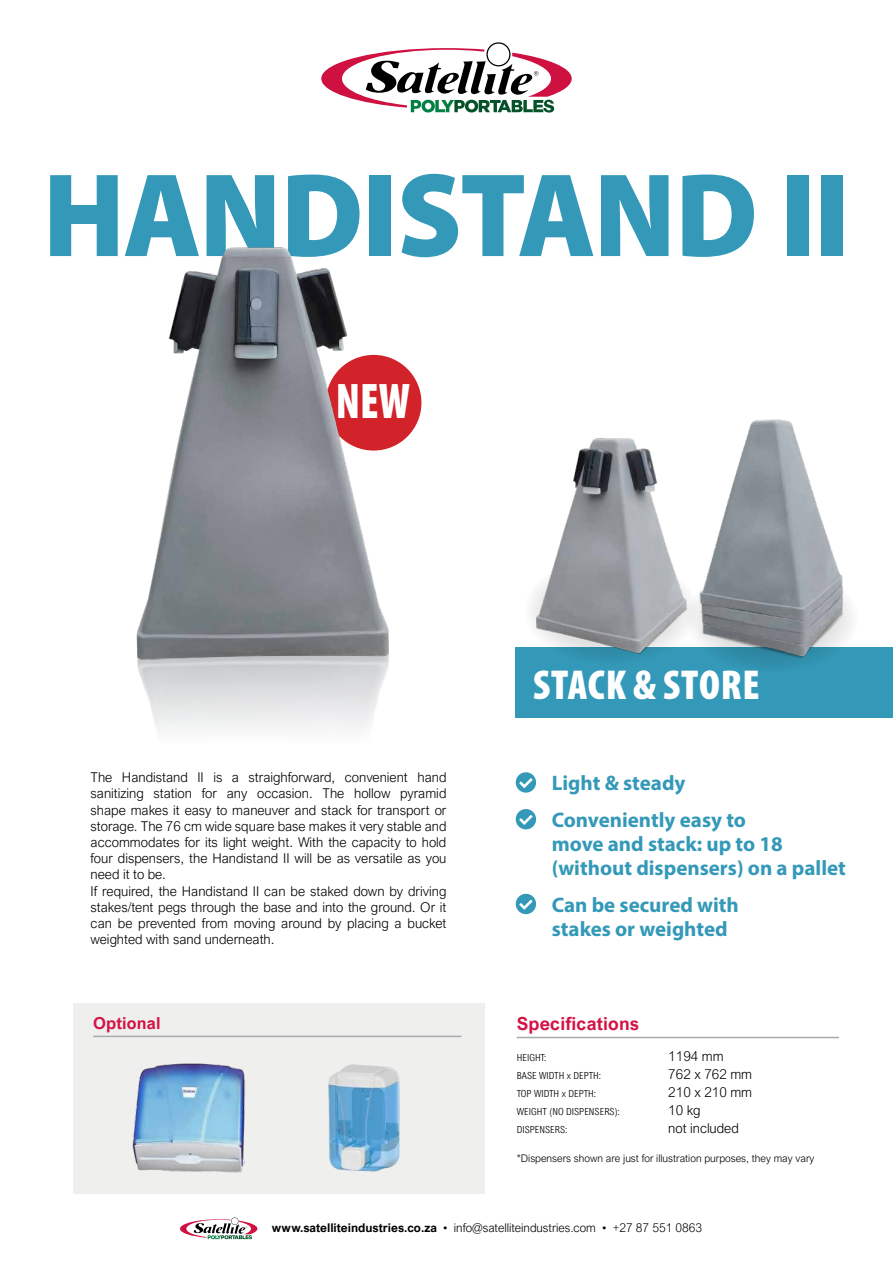
<style>
.page{position:relative;width:893px;height:1263px;background:#fff}
.page>*{position:absolute;margin:0;border:0;box-sizing:border-box;transform-origin:0 0}
.t1{font:900 120px "Myriad Pro";letter-spacing:-.015em;color:#3499b8}
.t2{font:900 condensed 50.4px "Myriad Pro";color:#fff;scale:.9 1}
.t3{font:900 condensed 42px "Myriad Pro";letter-spacing:.02em;color:#fff}
.t4{font:700 21px/24px "Myriad Pro";color:#3499b8}
.t5{font:700 18px "Arial Nova";letter-spacing:.01em;color:#d31245}
.t6{font:700 16.5px "Arial Nova";letter-spacing:.01em;color:#d31245}
.t7{font:300 13.5px/16.2px "Arial Nova";color:#000}
.t8{font:300 12px "Arial Nova";color:#000}
.t9{font:300 10.5px "Arial Nova";color:#000}
.t10{font:300 9.75px "Arial Nova Cond";color:#000;scale:1.05 1}
.s1{font-weight:700}
</style>
<div class="page">
<div style="left:73px;top:1003px;width:412px;height:191px;background:#eff0ee"></div>
<svg style="left:321px;top:42px;width:251px;height:71px"></svg>
<img style="left:328px;top:1064px;width:26px;height:107px">
<img style="left:132px;top:1063px;width:114px;height:110px">
<div style="left:516px;top:648px;width:377px;height:70px;background:#3499b8"></div>
<hr style="left:517px;top:1037px;width:322px;height:1px;background:#a7a9ac">
<hr style="left:93px;top:1036px;width:368px;height:1px;background:#a7a9ac">
<svg style="left:180px;top:1217px;width:77px;height:22px"></svg>
<svg style="left:516px;top:772px;width:20px;height:21px"></svg>
<svg style="left:516px;top:809px;width:20px;height:20px"></svg>
<svg style="left:516px;top:894px;width:20px;height:20px"></svg>
<img style="left:136px;top:247px;width:285px;height:420px">
<img style="left:515px;top:438px;width:157px;height:251px">
<img style="left:672px;top:419px;width:196px;height:247px">
<h1 class="t1" style="left:43px;top:135px;width:809px">HANDISTAND II</h1>
<h2 class="t2" style="left:336px;top:369px;width:84px">NEW</h2>
<p class="t7" style="left:91px;top:769px;width:357px">The Handistand II is a straighforward, convenient hand sanitizing station for any occasion. The hollow pyramid shape makes it easy to maneuver and stack for transport or storage. The 76 cm wide square base makes it very stable and accommodates for its light weight. With the capacity to hold four dispensers, the Handistand II will be as versatile as you need it to be.<br>If required, the Handistand II can be staked down by driving stakes/tent pegs through the base and into the ground. Or it can be prevented from moving around by placing a bucket weighted with sand underneath.</p>
<p class="t6" style="left:93px;top:1014px;width:69px">Optional</p>
<h3 class="t3" style="left:533px;top:658px;width:228px">STACK &amp; STORE</h3>
<h3 class="t4" style="left:552px;top:764px;width:196px;line-height:36.8px">Light &amp; steady<br>Conveniently easy to</h3>
<h3 class="t4" style="left:552px;top:831px;width:296px">move and stack: up to 18 (without dispensers) on a pallet</h3>
<h3 class="t4" style="left:552px;top:892px;width:189px">Can be secured with stakes or weighted</h3>
<h3 class="t5" style="left:517px;top:1013px;width:124px">Specifications</h3>
<p class="t10" style="left:517px;top:1052px;width:30px">HEIGHT:</p>
<p class="t7" style="left:668px;top:1048px;width:57px">1194 mm</p>
<p class="t10" style="left:517px;top:1070px;width:82px">BASE WIDTH x DEPTH:</p>
<p class="t7" style="left:668px;top:1066px;width:85px">762 x 762 mm</p>
<p class="t10" style="left:517px;top:1088px;width:77px">TOP WIDTH x DEPTH:</p>
<p class="t7" style="left:668px;top:1084px;width:85px">210 x 210 mm</p>
<p class="t10" style="left:517px;top:1106px;width:100px">WEIGHT (NO DISPENSERS):</p>
<p class="t7" style="left:668px;top:1102px;width:34px">10 kg</p>
<p class="t10" style="left:517px;top:1124px;width:50px">DISPENSERS:</p>
<p class="t7" style="left:668px;top:1120px;width:72px">not included</p>
<p class="t9" style="left:517px;top:1152px;width:299px">*Dispensers shown are just for illustration purposes, they may vary</p>
<p class="t8" style="left:272px;top:1221px;width:432px"><span class="s1">www.satelliteindustries.co.za</span> • info@satelliteindustries.com • +27 87 551 0863</p>
</div>
